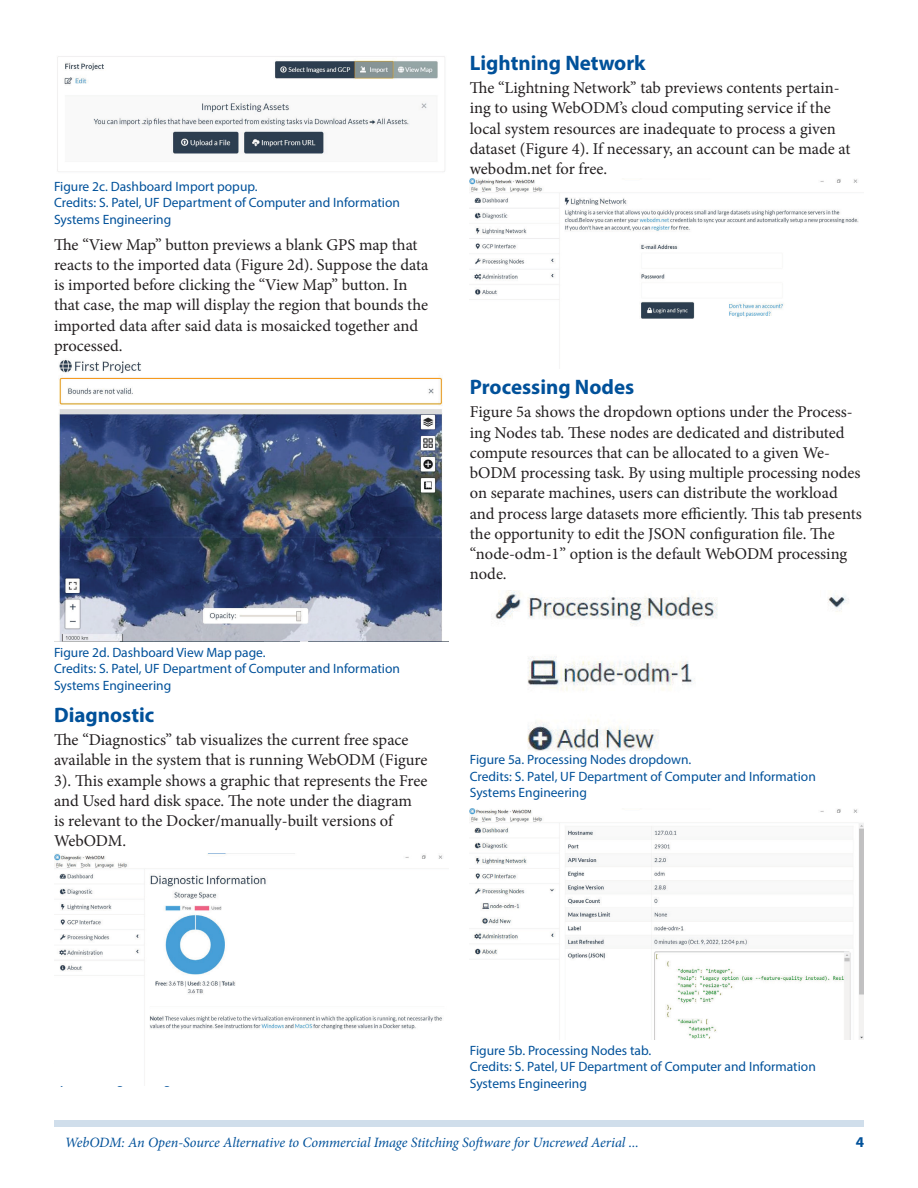
<style>
.page{position:relative;width:918px;height:1188px;background:#fff}
.page>*{position:absolute;margin:0;border:0;box-sizing:border-box;transform-origin:0 0}
.SectionHeading1{font:700 21px "Myriad Pro";color:#01519a}
.Paragraph{font:16.5px/20.2px "Minion Pro";color:#231f20}
.t1{font:700 15px "Myriad Pro";color:#01519a}
.RunningTitleItalics{font:italic 14.25px "Minion Pro";letter-spacing:-.01em;color:#01519a}
.t2{font:13.5px/16.5px "Myriad Pro";color:#01519a}
</style>
<div class="page">
<div style="left:54px;top:1120px;width:810px;height:7px;background:#d0deeb"></div>
<img style="left:57px;top:56px;width:388px;height:116px">
<img style="left:58px;top:359px;width:385px;height:282px">
<img style="left:54px;top:853px;width:389px;height:177px">
<img style="left:470px;top:179px;width:389px;height:140px">
<img style="left:494px;top:591px;width:355px;height:160px">
<img style="left:470px;top:809px;width:394px;height:230px">
<p class="t2" style="left:54px;top:178px;width:348px">Figure 2c. Dashboard Import popup.<br>Credits: S. Patel, UF Department of Computer and Information<br>Systems Engineering</p>
<p class="Paragraph" style="left:54px;top:234px;width:376px">The “View Map” button previews a blank GPS map that reacts to the imported data (Figure 2d). Suppose the data is imported before clicking the “View Map” button. In that case, the map will display the region that bounds the imported data after said data is mosaicked together and processed.</p>
<p class="t2" style="left:54px;top:644px;width:348px">Figure 2d. Dashboard View Map page.<br>Credits: S. Patel, UF Department of Computer and Information<br>Systems Engineering</p>
<p class="SectionHeading1" style="left:54px;top:701px;width:102px">Diagnostic</p>
<p class="Paragraph" style="left:54px;top:730px;width:375px">The “Diagnostics” tab visualizes the current free space available in the system that is running WebODM (Figure 3). This example shows a graphic that represents the Free and Used hard disk space. The note under the diagram<br>is relevant to the Docker/manually-built versions of WebODM.</p>
<p class="SectionHeading1" style="left:470px;top:49px;width:177px">Lightning Network</p>
<p class="Paragraph" style="left:470px;top:78px;width:382px">The “Lightning Network’’ tab previews contents pertain&shy;ing to using WebODM’s cloud computing service if the local system resources are inadequate to process a given dataset (Figure 4). If necessary, an account can be made at webodm.net for free.</p>
<p class="SectionHeading1" style="left:470px;top:373px;width:166px">Processing Nodes</p>
<p class="Paragraph" style="left:470px;top:402px;width:394px">Figure 5a shows the dropdown options under the Process&shy;ing Nodes tab. These nodes are dedicated and distributed compute resources that can be allocated to a given We&shy;bODM processing task. By using multiple processing nodes on separate machines, users can distribute the workload and process large datasets more efficiently. This tab presents the opportunity to edit the JSON configuration file. The “node-odm-1” option is the default WebODM processing node.</p>
<p class="t2" style="left:470px;top:751px;width:348px">Figure 5a. Processing Nodes dropdown.<br>Credits: S. Patel, UF Department of Computer and Information<br>Systems Engineering</p>
<p class="t2" style="left:470px;top:1042px;width:348px">Figure 5b. Processing Nodes tab.<br>Credits: S. Patel, UF Department of Computer and Information<br>Systems Engineering</p>
<p class="RunningTitleItalics" style="left:65px;top:1133px;width:576px">WebODM: An Open-Source Alternative to Commercial Image Stitching Software for Uncrewed Aerial ...</p>
<p class="t1" style="left:856px;top:1133px;width:10px">4</p>
</div>
